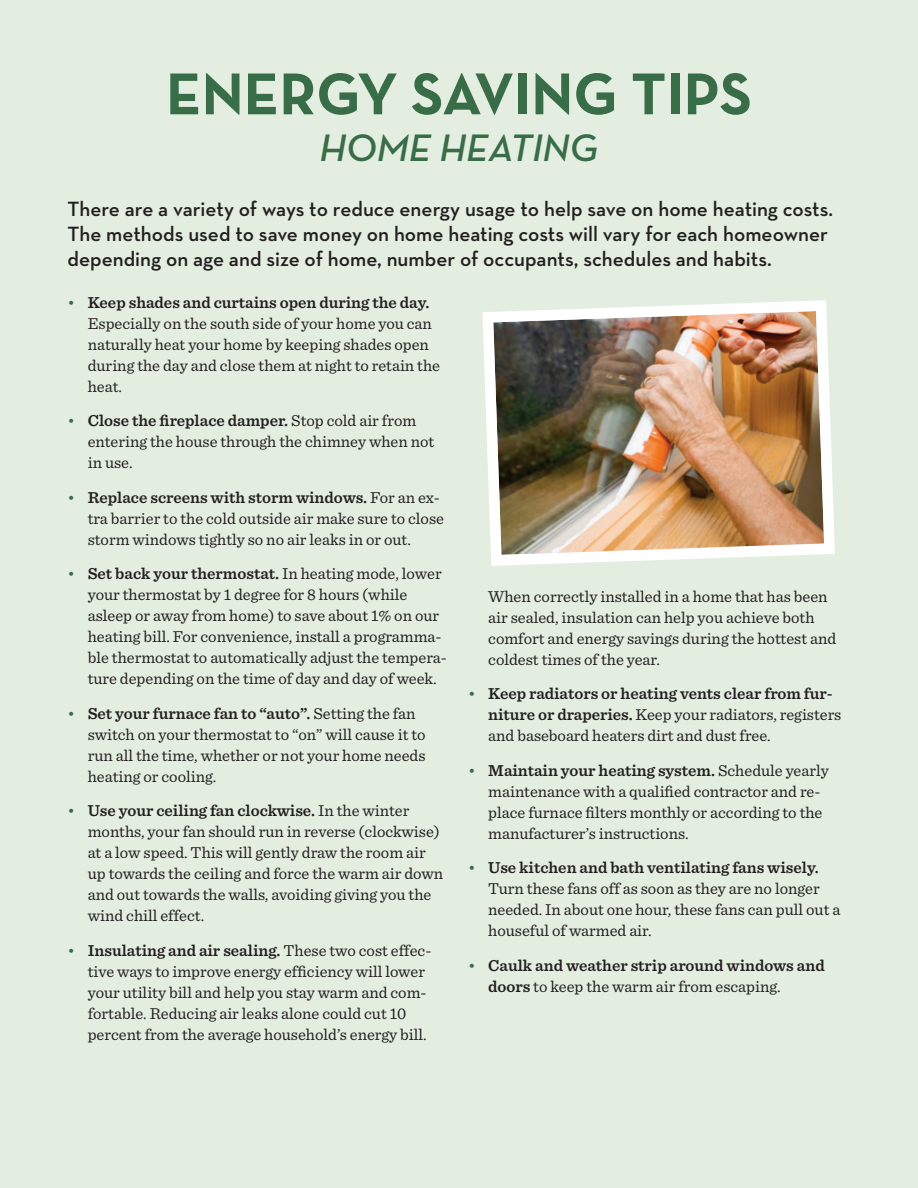
<style>
.page{position:relative;width:918px;height:1188px;background:#e4eee0}
.page>*{position:absolute;margin:0;border:0;box-sizing:border-box;transform-origin:0 0}
.t1{font:700 60px "Neutraface Text";color:#386d47}
.t2{font:italic 600 39px "Neutraface Text";color:#386d47}
.t3{font:600 21px/25.2px "Neutraface Text";color:#231f20}
.t4{font:16.5px/21px "Sentinel";color:#231f20}
.t5{font:600 16.5px/21px "Sentinel";color:#231f20}
.s1{color:#386d47}
.s2{font-weight:600}
.s3{font-weight:400;color:#386d47}
.s4{font-weight:400}
</style>
<div class="page">
<img style="left:482px;top:300px;width:353px;height:266px">
<h1 class="t1" style="left:166px;top:55px;width:587px">ENERGY SAVING TIPS</h1>
<h2 class="t2" style="left:320px;top:123px;width:280px">HOME HEATING</h2>
<p class="t3" style="left:68px;top:196px;width:767px">There are a variety of ways to reduce energy usage to help save on home heating costs.<br>The methods used to save money on home heating costs will vary for each homeowner depending on age and size of home, number of occupants, schedules and habits.</p>
<p class="t4" style="left:88px;top:291px;width:354px;text-indent:-20px"><span class="s1">•</span> <span class="s2">Keep shades and curtains open during the day.<br></span>Especially on the south side of your home you can naturally heat your home by keeping shades open during the day and close them at night to retain the heat.</p>
<p class="t4" style="left:88px;top:410px;width:348px;text-indent:-20px"><span class="s1">•</span> <span class="s2">Close the fireplace damper.</span> Stop cold air from entering the house through the chimney when not in use.</p>
<p class="t4" style="left:88px;top:486px;width:358px;text-indent:-20px"><span class="s1">•</span> <span class="s2">Replace screens with storm windows.</span> For an ex&shy;tra barrier to the cold outside air make sure to close storm windows tightly so no air leaks in or out.</p>
<p class="t4" style="left:88px;top:563px;width:361px;text-indent:-20px"><span class="s1">•</span> <span class="s2">Set back your thermostat.</span> In heating mode, lower your thermostat by 1 degree for 8 hours (while asleep or away from home) to save about 1% on our heating bill. For convenience, install a programma&shy;ble thermostat to automatically adjust the tempera&shy;ture depending on the time of day and day of week.</p>
<p class="t4" style="left:88px;top:702px;width:339px;text-indent:-20px"><span class="s1">•</span> <span class="s2">Set your furnace fan to “auto”.</span> Setting the fan switch on your thermostat to “on” will cause it to run all the time, whether or not your home needs heating or cooling.</p>
<p class="t4" style="left:88px;top:800px;width:357px;text-indent:-20px"><span class="s1">•</span> <span class="s2">Use your ceiling fan clockwise.</span> In the winter months, your fan should run in reverse (clockwise) at a low speed. This will gently draw the room air up towards the ceiling and force the warm air down and out towards the walls, avoiding giving you the wind chill effect.</p>
<p class="t4" style="left:88px;top:939px;width:345px;text-indent:-20px"><span class="s1">•</span> <span class="s2">Insulating and air sealing.</span> These two cost effec&shy;tive ways to improve energy efficiency will lower your utility bill and help you stay warm and com&shy;fortable. Reducing air leaks alone could cut 10 percent from the average household’s energy bill.</p>
<p class="t4" style="left:488px;top:585px;width:350px">When correctly installed in a home that has been air sealed, insulation can help you achieve both comfort and energy savings during the hottest and coldest times of the year.</p>
<p class="t4" style="left:488px;top:683px;width:355px;text-indent:-20px"><span class="s1">•</span> <span class="s2">Keep radiators or heating vents clear from fur&shy;niture or draperies.</span> Keep your radiators, registers and baseboard heaters dirt and dust free.</p>
<p class="t4" style="left:488px;top:759px;width:342px;text-indent:-20px"><span class="s1">•</span> <span class="s2">Maintain your heating system.</span> Schedule yearly maintenance with a qualified contractor and re&shy;place furnace filters monthly or according to the manufacturer’s instructions.</p>
<p class="t4" style="left:488px;top:857px;width:354px;text-indent:-20px"><span class="s1">•</span> <span class="s2">Use kitchen and bath ventilating fans wisely.<br></span>Turn these fans off as soon as they are no longer needed. In about one hour, these fans can pull out a houseful of warmed air.</p>
<p class="t5" style="left:488px;top:954px;width:338px;text-indent:-20px"><span class="s3">•</span> Caulk and weather strip around windows and doors <span class="s4">to keep the warm air from escaping.</span></p>
</div>
